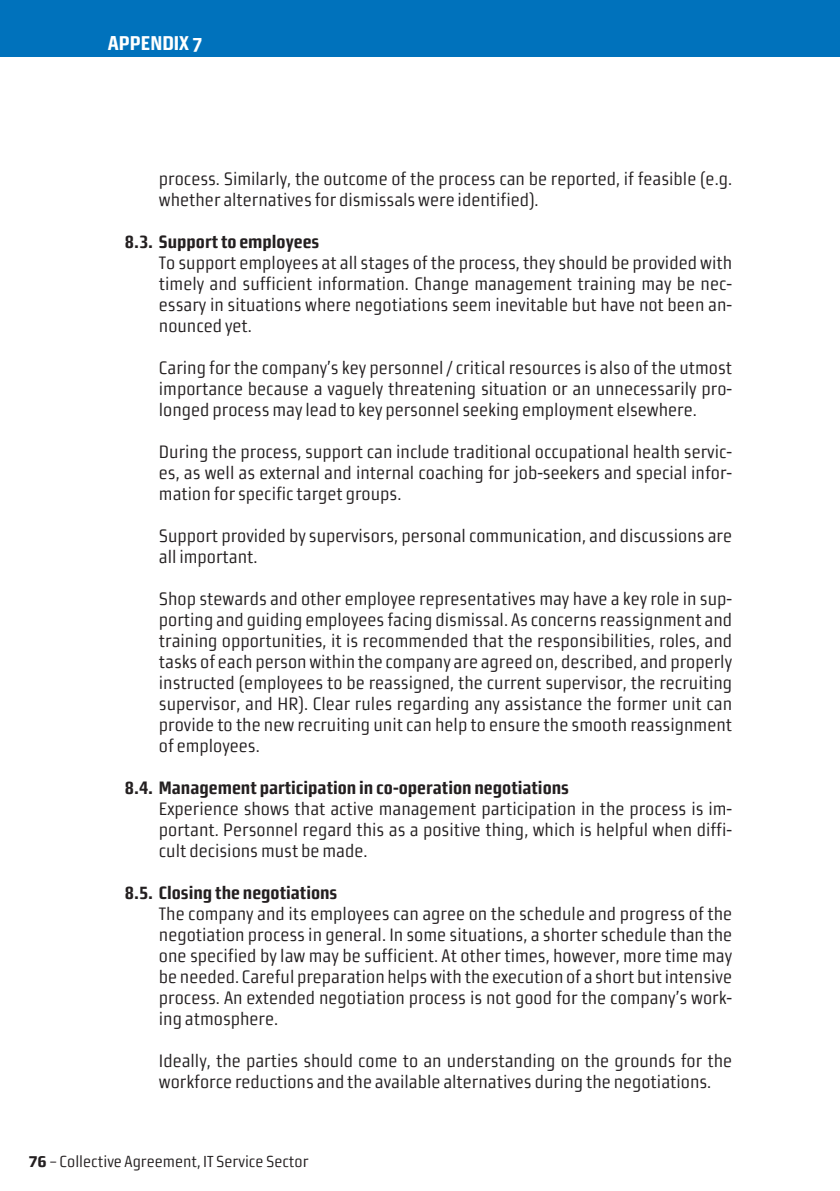
<style>
.page{position:relative;width:840px;height:1191px;background:#fff}
.page>*{position:absolute;margin:0;border:0;box-sizing:border-box;transform-origin:0 0}
.t1{font:20px "Morgan Sans Cond Bold Office";color:#fff}
.Perusteksti_2{font:18px/21px "Morgan Sans Cond Regular Lining";color:#231f20;text-align:justify}
.pikkuots{font:18px "Morgan Sans Cond Bold Lining";color:#231f20}
.t2{font:16px "Morgan Sans Cond Regular Lining";color:#231f20}
.s1{font-family:"Morgan Sans Cond Bold Caps";font-size:18px}
</style>
<div class="page">
<div style="left:0;top:0;width:839px;height:57px;background:#0072bc"></div>
<p class="t1" style="left:108px;top:31px;width:96px">APPENDIX 7</p>
<p class="Perusteksti_2" style="left:159px;top:168px;width:574px">process. Similarly, the outcome of the process can be reported, if feasible (e.g. whether alternatives for dismissals were identified).</p>
<p class="pikkuots" style="left:125px;top:231px;width:196px">8.3. Support to employees</p>
<p class="Perusteksti_2" style="left:159px;top:252px;width:574px">To support employees at all stages of the process, they should be provided with timely and sufficient information. Change management training may be nec&shy;essary in situations where negotiations seem inevitable but have not been an&shy;nounced yet.</p>
<p class="Perusteksti_2" style="left:159px;top:357px;width:574px">Caring for the company’s key personnel / critical resources is also of the utmost importance because a vaguely threatening situation or an unnecessarily pro&shy;longed process may lead to key personnel seeking employment elsewhere.</p>
<p class="Perusteksti_2" style="left:159px;top:441px;width:574px">During the process, support can include traditional occupational health servic&shy;es, as well as external and internal coaching for job-seekers and special infor&shy;mation for specific target groups.</p>
<p class="Perusteksti_2" style="left:159px;top:525px;width:574px">Support provided by supervisors, personal communication, and discussions are all important.</p>
<p class="Perusteksti_2" style="left:159px;top:588px;width:574px">Shop stewards and other employee representatives may have a key role in sup&shy;porting and guiding employees facing dismissal. As concerns reassignment and training opportunities, it is recommended that the responsibilities, roles, and tasks of each person within the company are agreed on, described, and properly instructed (employees to be reassigned, the current supervisor, the recruiting supervisor, and HR). Clear rules regarding any assistance the former unit can provide to the new recruiting unit can help to ensure the smooth reassignment of employees.</p>
<p class="pikkuots" style="left:125px;top:777px;width:445px">8.4. Management participation in co-operation negotiations</p>
<p class="Perusteksti_2" style="left:159px;top:798px;width:574px">Experience shows that active management participation in the process is im&shy;portant. Personnel regard this as a positive thing, which is helpful when diffi&shy;cult decisions must be made.</p>
<p class="pikkuots" style="left:125px;top:882px;width:214px">8.5. Closing the negotiations</p>
<p class="Perusteksti_2" style="left:159px;top:903px;width:574px">The company and its employees can agree on the schedule and progress of the negotiation process in general. In some situations, a shorter schedule than the one specified by law may be sufficient. At other times, however, more time may be needed. Careful preparation helps with the execution of a short but intensive process. An extended negotiation process is not good for the company’s work&shy;ing atmosphere.</p>
<p class="Perusteksti_2" style="left:159px;top:1049px;width:574px">Ideally, the parties should come to an understanding on the grounds for the workforce reductions and the available alternatives during the negotiations.</p>
<p class="t2" style="left:28px;top:1152px;width:281px"><span class="s1">76</span> – Collective Agreement, IT Service Sector</p>
</div>
